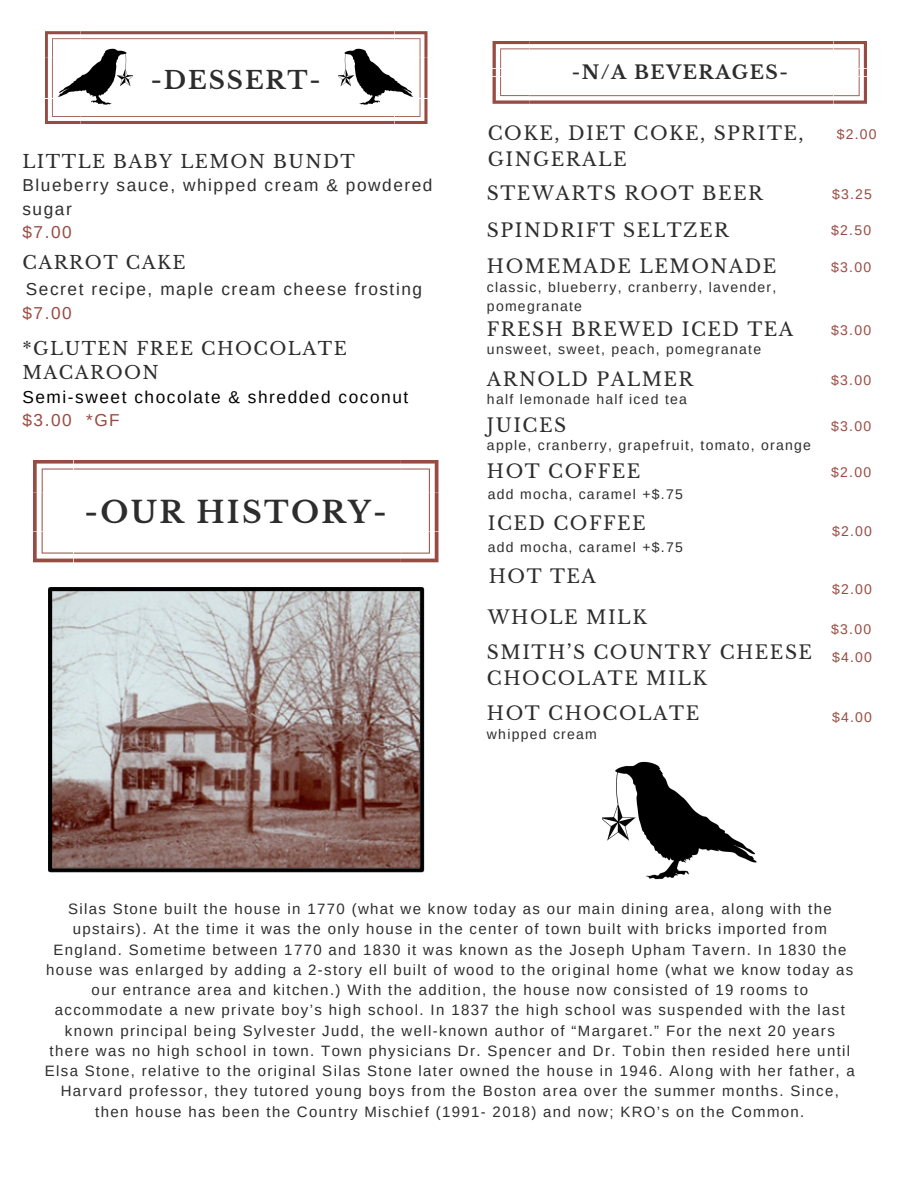
<style>
.page{position:relative;width:918px;height:1188px;background:#fff}
.page>*{position:absolute;margin:0;border:0;box-sizing:border-box;transform-origin:0 0}
.t1{font:700 29.7px "Libre Baskerville";letter-spacing:.08em;color:#2d2d2d}
.t2{font:700 24.45px "Libre Baskerville";letter-spacing:.08em;color:#2d2d2d}
.t3{font:18.75px/25.8px "Libre Baskerville";letter-spacing:.08em;color:#2d2d2d}
.t4{font:700 18.75px "Libre Baskerville";letter-spacing:.08em;color:#2d2d2d}
.t5{font:18px/24.8px "Libre Baskerville";letter-spacing:.08em;color:#2d2d2d}
.t6{font:17.25px/23.7px "Arimo";letter-spacing:.09em;color:#2d2d2d}
.t7{font:17.25px "Arimo";letter-spacing:.09em;color:#000}
.t8{font:17.25px "Arimo";letter-spacing:.09em;color:#984b42}
.t9{font:15px/20.2px "Arimo";letter-spacing:.09em;color:#2d2d2d;text-align:center}
.t10{font:13.95px/19.2px "Arimo";letter-spacing:.09em;color:#2d2d2d}
.t11{font:13.95px "Arimo";letter-spacing:.09em;color:#984b42}
</style>
<div class="page">
<svg style="left:33px;top:460px;width:406px;height:102px"></svg>
<svg style="left:493px;top:41px;width:374px;height:63px"></svg>
<img style="left:48px;top:587px;width:376px;height:285px">
<svg style="left:45px;top:31px;width:382px;height:93px"></svg>
<img style="left:338px;top:48px;width:76px;height:56px">
<img style="left:58px;top:48px;width:75px;height:56px">
<img style="left:602px;top:761px;width:155px;height:119px">
<p class="t2" style="left:151px;top:65px;width:172px">-DESSERT-</p>
<h4 class="t5" style="left:22px;top:149px;width:334px">LITTLE BABY LEMON BUNDT</h4>
<h4 class="t6" style="left:22px;top:173px;width:412px">Blueberry sauce, whipped cream &amp; powdered sugar</h4>
<p class="t8" style="left:22px;top:223px;width:51px">$7.00</p>
<p class="t5" style="left:22px;top:250px;width:165px">CARROT CAKE</p>
<h4 class="t8" style="left:22px;top:303px;width:51px">$7.00</h4>
<p class="t5" style="left:22px;top:336px;width:326px">*GLUTEN FREE CHOCOLATE<br>MACAROON</p>
<p class="t8" style="left:22px;top:410px;width:99px">$3.00 *GF</p>
<h4 class="t6" style="left:26px;top:277px;width:398px">Secret recipe, maple cream cheese frosting</h4>
<p class="t7" style="left:22px;top:387px;width:387px">Semi-sweet chocolate &amp; shredded coconut</p>
<p class="t1" style="left:85px;top:494px;width:304px">-OUR HISTORY-</p>
<h2 class="t4" style="left:572px;top:61px;width:218px">-N/A BEVERAGES-</h2>
<h4 class="t3" style="left:488px;top:121px;width:317px">COKE, DIET COKE, SPRITE,<br>GINGERALE</h4>
<h5 class="t11" style="left:837px;top:126px;width:42px">$2.00</h5>
<h4 class="t3" style="left:487px;top:181px;width:277px">STEWARTS ROOT BEER</h4>
<p class="t11" style="left:832px;top:186px;width:42px">$3.25</p>
<h3 class="t3" style="left:487px;top:217px;width:243px">SPINDRIFT SELTZER</h3>
<h4 class="t11" style="left:831px;top:223px;width:42px">$2.50</h4>
<h5 class="t3" style="left:487px;top:254px;width:291px">HOMEMADE LEMONADE</h5>
<h4 class="t11" style="left:831px;top:260px;width:42px">$3.00</h4>
<h5 class="t10" style="left:487px;top:277px;width:291px">classic, blueberry, cranberry, lavender, pomegranate</h5>
<h5 class="t3" style="left:487px;top:317px;width:308px">FRESH BREWED ICED TEA</h5>
<h4 class="t11" style="left:831px;top:322px;width:42px">$3.00</h4>
<h5 class="t10" style="left:487px;top:340px;width:276px">unsweet, sweet, peach, pomegranate</h5>
<h4 class="t3" style="left:487px;top:366px;width:208px">ARNOLD PALMER</h4>
<h1 class="t11" style="left:831px;top:372px;width:42px">$3.00</h1>
<p class="t10" style="left:487px;top:389px;width:202px">half lemonade half iced tea</p>
<p class="t3" style="left:487px;top:413px;width:81px">JUICES</p>
<h4 class="t11" style="left:831px;top:418px;width:42px">$3.00</h4>
<p class="t10" style="left:487px;top:436px;width:326px">apple, cranberry, grapefruit, tomato, orange</p>
<h4 class="t3" style="left:487px;top:459px;width:155px">HOT COFFEE</h4>
<p class="t11" style="left:831px;top:465px;width:42px">$2.00</p>
<h4 class="t3" style="left:488px;top:511px;width:159px">ICED COFFEE</h4>
<p class="t10" style="left:488px;top:484px;width:197px">add mocha, caramel +$.75</p>
<p class="t11" style="left:832px;top:524px;width:42px">$2.00</p>
<p class="t10" style="left:488px;top:537px;width:197px">add mocha, caramel +$.75</p>
<p class="t3" style="left:489px;top:564px;width:109px">HOT TEA</p>
<h4 class="t3" style="left:488px;top:604px;width:161px">WHOLE MILK</h4>
<h4 class="t11" style="left:832px;top:581px;width:42px">$2.00</h4>
<p class="t11" style="left:831px;top:622px;width:42px">$3.00</p>
<p class="t3" style="left:487px;top:640px;width:327px">SMITH’S COUNTRY CHEESE<br>CHOCOLATE MILK</p>
<h4 class="t11" style="left:832px;top:649px;width:42px">$4.00</h4>
<p class="t3" style="left:487px;top:700px;width:214px">HOT CHOCOLATE</p>
<p class="t11" style="left:832px;top:710px;width:42px">$4.00</p>
<h4 class="t10" style="left:487px;top:724px;width:112px">whipped cream</h4>
<p class="t9" style="left:45px;top:899px;width:812px">Silas Stone built the house in 1770 (what we know today as our main dining area, along with the upstairs). At the time it was the only house in the center of town built with bricks imported from England. Sometime between 1770 and 1830 it was known as the Joseph Upham Tavern. In 1830 the house was enlarged by adding a 2-story ell built of wood to the original home (what we know today as our entrance area and kitchen.) With the addition, the house now consisted of 19 rooms to accommodate a new private boy’s high school. In 1837 the high school was suspended with the last known principal being Sylvester Judd, the well-known author of “Margaret.” For the next 20 years there was no high school in town. Town physicians Dr. Spencer and Dr. Tobin then resided here until Elsa Stone, relative to the original Silas Stone later owned the house in 1946. Along with her father, a Harvard professor, they tutored young boys from the Boston area over the summer months. Since, then house has been the Country Mischief (1991- 2018) and now; KRO’s on the Common.</p>
</div>
